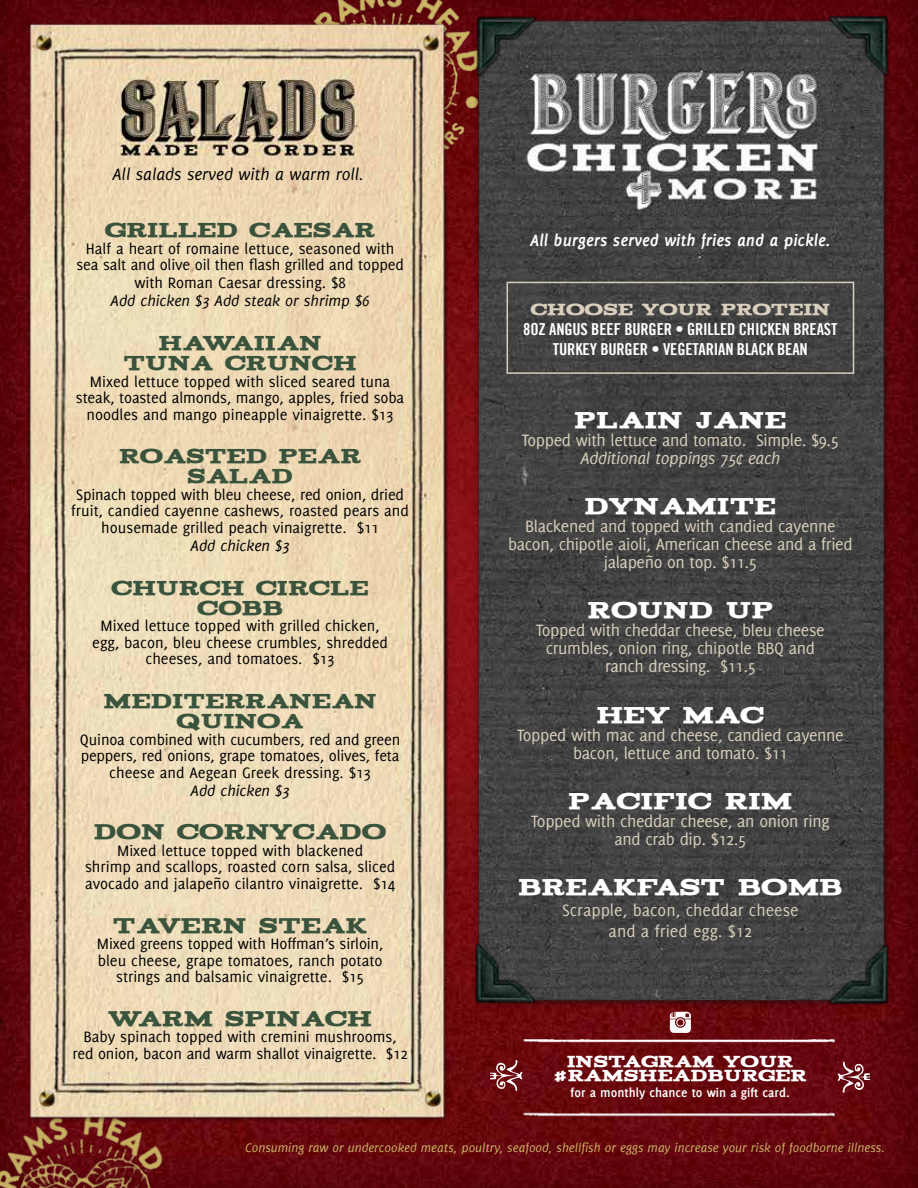
<style>
.page{position:relative;width:918px;height:1188px;background:#fff}
.page>*{position:absolute;margin:0;border:0;box-sizing:border-box;transform-origin:0 0}
.t1{font:25.5px "Acknowledgement";color:#fff}
.t2{font:23.7px "Acknowledgement";color:#3a533c}
.t3{font:22.5px/20.1px "Acknowledgement";color:#3a533c;text-align:center}
.t4{font:18px/18px "Delicious";letter-spacing:-.02em;color:#d8cfbc;text-align:center}
.t5{font:18px/21px "Delicious";color:#d8cfbc;text-align:center}
.t6{font:italic 700 18px "Delicious";color:#fff}
.t7{font:italic 18px "Delicious";color:#000}
.t8{font:italic 18px "Delicious";letter-spacing:-.02em;color:#d8cfbc}
.t9{font:18px "Acknowledgement";letter-spacing:-.01em;color:#d8cfbc}
.t10{font:17.85px/14.1px "Acknowledgement";color:#fff;text-align:center}
.t11{font:16.5px/16.5px "Delicious";color:#000;text-align:center}
.t12{font:16.5px/19.8px "Trade Gothic LT Bold Cond Twenty";letter-spacing:-.01em;color:#fff;text-align:center}
.t13{font:italic 16.5px "Delicious";color:#000}
.t14{font:700 13.65px "Delicious";color:#fff}
.t15{font:italic 13.5px "Delicious";color:#cab665}
.s1{font-size:25.5px}
</style>
<div class="page">
<img style="left:0;top:0;width:918px;height:1188px">
<img style="left:0;top:959px;width:264px;height:229px">
<img style="left:200px;top:0;width:358px;height:244px">
<div style="left:507px;top:282px;width:347px;height:92px;border:2px solid #d8cfbc"></div>
<svg style="left:670px;top:1012px;width:21px;height:21px"></svg>
<img style="left:796px;top:909px;width:122px;height:134px">
<img style="left:436px;top:910px;width:134px;height:125px">
<img style="left:444px;top:0;width:125px;height:111px">
<img style="left:793px;top:0;width:125px;height:108px">
<img style="left:411px;top:25px;width:39px;height:34px">
<img style="left:25px;top:25px;width:39px;height:34px">
<img style="left:414px;top:1081px;width:39px;height:35px">
<img style="left:28px;top:1081px;width:38px;height:35px">
<svg style="left:490px;top:1060px;width:32px;height:31px"></svg>
<svg style="left:838px;top:1062px;width:32px;height:31px"></svg>
<p class="t7" style="left:112px;top:164px;width:253px">All salads served with a warm roll.</p>
<h3 class="t3" style="left:105px;top:220px;width:272px">GRILLED CAESAR</h3>
<p class="t11" style="left:76px;top:240px;width:329px">Half a heart of romaine lettuce, seasoned with sea salt and olive oil then flash grilled and topped</p>
<p class="t11" style="left:134px;top:274px;width:213px">with Roman Caesar dressing. $8</p>
<p class="t13" style="left:111px;top:292px;width:261px">Add chicken $3 Add steak or shrimp $6</p>
<h3 class="t3" style="left:124px;top:333px;width:235px">HAWAIIAN<br>TUNA CRUNCH</h3>
<p class="t11" style="left:76px;top:373px;width:330px">Mixed lettuce topped with sliced seared tuna steak, toasted almonds, mango, apples, fried soba noodles and mango pineapple vinaigrette. $13</p>
<h3 class="t3" style="left:119px;top:447px;width:244px">ROASTED PEAR<br>SALAD</h3>
<p class="t11" style="left:71px;top:486px;width:339px">Spinach topped with bleu cheese, red onion, dried fruit, candied cayenne cashews, roasted pears and housemade grilled peach vinaigrette. $11</p>
<p class="t13" style="left:191px;top:536px;width:101px">Add chicken $3</p>
<h3 class="t3" style="left:111px;top:578px;width:259px">CHURCH CIRCLE<br>COBB</h3>
<p class="t11" style="left:92px;top:617px;width:297px">Mixed lettuce topped with grilled chicken, egg, bacon, bleu cheese crumbles, shredded cheeses, and tomatoes. $13</p>
<h3 class="t3" style="left:104px;top:691px;width:275px">MEDITERRANEAN<br>QUINOA</h3>
<p class="t11" style="left:80px;top:731px;width:322px">Quinoa combined with cucumbers, red and green peppers, red onions, grape tomatoes, olives, feta cheese and Aegean Greek dressing. $13</p>
<p class="t13" style="left:191px;top:781px;width:101px">Add chicken $3</p>
<h2 class="t2" style="left:94px;top:820px;width:294px">DON CORNYCADO</h2>
<p class="t11" style="left:85px;top:842px;width:312px">Mixed lettuce topped with blackened<br>shrimp and scallops, roasted corn salsa, sliced avocado and jalapeño cilantro vinaigrette. $14</p>
<h2 class="t2" style="left:113px;top:913px;width:256px">TAVERN STEAK</h2>
<p class="t11" style="left:97px;top:935px;width:288px">Mixed greens topped with Hoffman’s sirloin, bleu cheese, grape tomatoes, ranch potato strings and balsamic vinaigrette. $15</p>
<h2 class="t2" style="left:108px;top:1006px;width:265px">WARM SPINACH</h2>
<p class="t11" style="left:72px;top:1028px;width:337px">Baby spinach topped with cremini mushrooms, red onion, bacon and warm shallot vinaigrette. $12</p>
<p class="t6" style="left:530px;top:230px;width:302px">All burgers served with fries and a pickle.</p>
<p class="t9" style="left:531px;top:301px;width:301px">CHOOSE YOUR PROTEIN</p>
<p class="t12" style="left:523px;top:319px;width:316px">8OZ ANGUS BEEF BURGER • GRILLED CHICKEN BREAST<br>TURKEY BURGER • VEGETARIAN BLACK BEAN</p>
<h1 class="t1" style="left:574px;top:407px;width:214px">PLAIN JANE</h1>
<p class="t4" style="left:522px;top:431px;width:319px">Topped with lettuce and tomato. Simple. $9.5</p>
<p class="t8" style="left:581px;top:448px;width:201px">Additional toppings 75¢ each</p>
<h1 class="t1" style="left:585px;top:493px;width:193px">DYNAMITE</h1>
<p class="t4" style="left:508px;top:517px;width:346px">Blackened and topped with candied cayenne bacon, chipotle aioli, American cheese and a fried jalapeño on top. $11.5</p>
<h1 class="t1" style="left:587px;top:598px;width:187px">ROUND UP</h1>
<p class="t4" style="left:536px;top:621px;width:290px">Topped with cheddar cheese, bleu cheese crumbles, onion ring, chipotle BBQ and ranch dressing. $11.5</p>
<h1 class="t1" style="left:596px;top:702px;width:169px">HEY MAC</h1>
<p class="t4" style="left:517px;top:726px;width:328px">Topped with mac and cheese, candied cayenne bacon, lettuce and tomato. $11</p>
<h1 class="t1" style="left:568px;top:788px;width:226px">PACIFIC RIM</h1>
<p class="t4" style="left:531px;top:812px;width:300px">Topped with cheddar cheese, an onion ring and crab dip. $12.5</p>
<h1 class="t1" style="left:518px;top:874px;width:326px">BREAKFAST BOMB</h1>
<p class="t5" style="left:562px;top:900px;width:238px">Scrapple, bacon, cheddar cheese and a fried egg. $12</p>
<p class="t10" style="left:553px;top:1054px;width:255px">INSTAGRAM YOUR <span class="s1">#</span>RAMSHEADBURGER</p>
<p class="t14" style="left:571px;top:1085px;width:220px">for a monthly chance to win a gift card.</p>
<p class="t15" style="left:245px;top:1140px;width:641px">Consuming raw or undercooked meats, poultry, seafood, shellfish or eggs may increase your risk of foodborne illness.</p>
</div>
